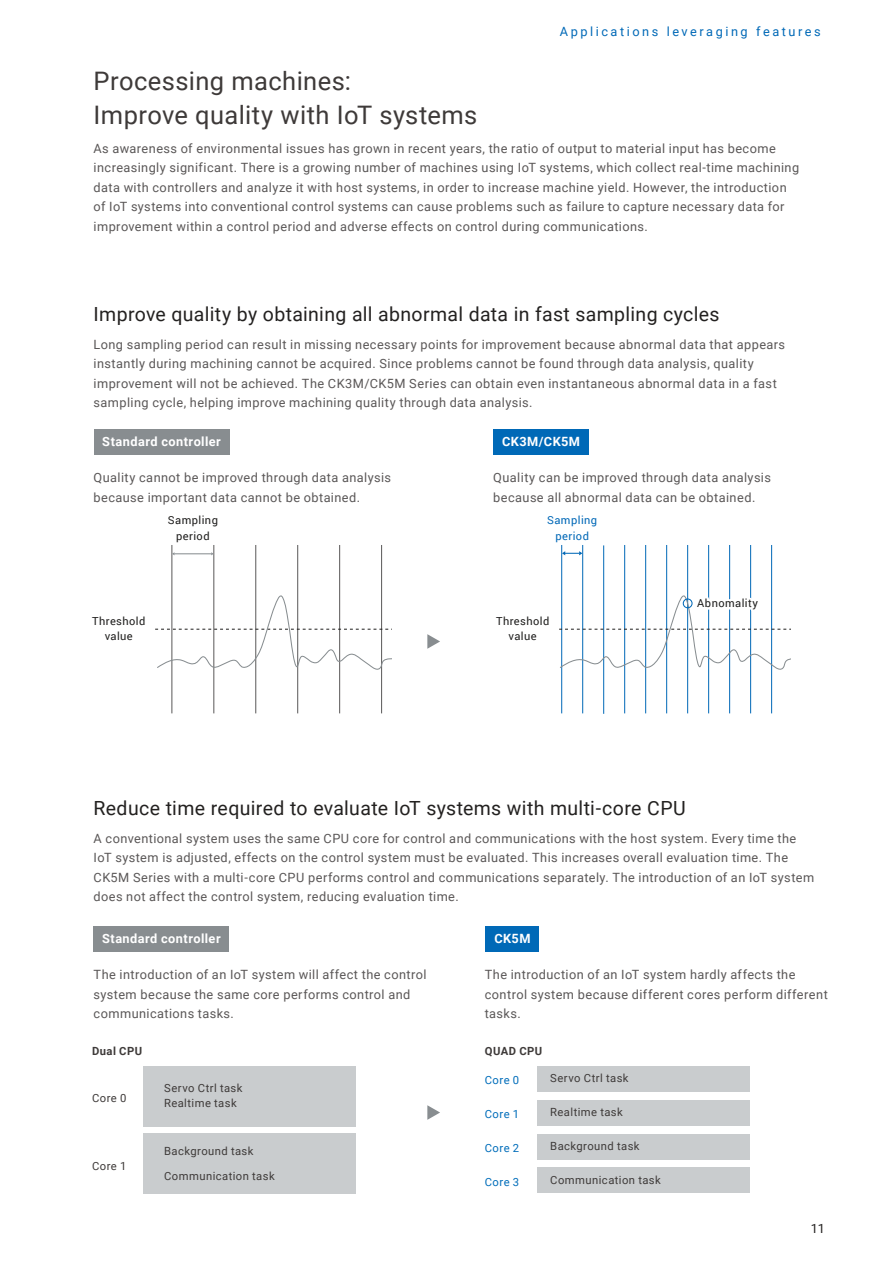
<style>
.page{position:relative;width:893px;height:1263px;background:#fff}
.page>*{position:absolute;margin:0;border:0;box-sizing:border-box;transform-origin:0 0}
.t1{font:25.5px/34.5px "Roboto";letter-spacing:.015em;color:#3e3a39}
.t2{font:19.5px "Roboto";letter-spacing:.015em;color:#232120}
.t3{font:12.75px/19.5px "Roboto";letter-spacing:.035em;color:#5a5757}
.t4{font:700 12.75px "Roboto";letter-spacing:.035em;color:#fff}
.t5{font:12.75px "Roboto";letter-spacing:.2em;color:#0069b7}
.t6{font:12.75px "Roboto";color:#232120}
.t7{font:11.25px/15.8px "Roboto";letter-spacing:.04em;color:#3e3a39}
.t8{font:11.25px "Roboto";letter-spacing:.04em;color:#006dba}
.t9{font:700 11.25px "Roboto";letter-spacing:.04em;color:#3e3a39}
.t10{font:11.1px/15.5px "Roboto";letter-spacing:.04em;color:#1f1e1d;text-align:center}
.t11{font:11.1px/15.5px "Roboto";letter-spacing:.04em;color:#0068b7;text-align:center}
</style>
<div class="page">
<hr style="left:561px;top:545px;width:1px;height:168px;background:#0068b7">
<hr style="left:582px;top:545px;width:1px;height:168px;background:#0068b7">
<hr style="left:624px;top:545px;width:1px;height:168px;background:#0068b7">
<hr style="left:603px;top:545px;width:1px;height:169px;background:#0068b7">
<hr style="left:666px;top:545px;width:1px;height:168px;background:#0068b7">
<hr style="left:645px;top:545px;width:1px;height:168px;background:#0068b7">
<hr style="left:771px;top:545px;width:1px;height:168px;background:#0068b7">
<hr style="left:750px;top:545px;width:1px;height:168px;background:#0068b7">
<hr style="left:729px;top:545px;width:1px;height:168px;background:#0068b7">
<hr style="left:708px;top:545px;width:1px;height:168px;background:#0068b7">
<hr style="left:687px;top:545px;width:1px;height:168px;background:#0068b7">
<svg style="left:559px;top:551px;width:232px;height:119px"></svg>
<div style="left:683px;top:598px;width:10px;height:10px;border:1px solid #0068b7;border-radius:50%"></div>
<hr style="left:172px;top:545px;width:1px;height:168px;background:#595757">
<hr style="left:214px;top:545px;width:1px;height:168px;background:#595757">
<hr style="left:255px;top:545px;width:1px;height:168px;background:#595757">
<hr style="left:381px;top:545px;width:1px;height:168px;background:#595757">
<hr style="left:339px;top:545px;width:1px;height:168px;background:#595757">
<hr style="left:297px;top:545px;width:1px;height:168px;background:#595757">
<hr style="left:174px;top:553px;width:37px;height:1px;background:#878d90">
<svg style="left:155px;top:595px;width:236px;height:75px"></svg>
<div style="left:143px;top:1066px;width:213px;height:60px;background:#c9ccce"></div>
<div style="left:143px;top:1134px;width:213px;height:60px;background:#c9ccce"></div>
<svg style="left:427px;top:634px;width:13px;height:15px"></svg>
<svg style="left:427px;top:1105px;width:13px;height:15px"></svg>
<div style="left:94px;top:926px;width:135px;height:25px;background:#888d90"></div>
<div style="left:94px;top:429px;width:135px;height:26px;background:#888d90"></div>
<div style="left:494px;top:429px;width:95px;height:25px;background:#0069b7"></div>
<div style="left:486px;top:926px;width:53px;height:25px;background:#0069b7"></div>
<div style="left:537px;top:1066px;width:212px;height:25px;background:#c9ccce"></div>
<div style="left:537px;top:1100px;width:212px;height:25px;background:#c9ccce"></div>
<div style="left:537px;top:1134px;width:212px;height:25px;background:#c9ccce"></div>
<div style="left:537px;top:1167px;width:212px;height:26px;background:#c9ccce"></div>
<p class="t5" style="left:560px;top:23px;width:263px">Applications leveraging features</p>
<h1 class="t1" style="left:94px;top:63px;width:385px">Processing machines:<br>Improve quality with IoT systems</h1>
<p class="t3" style="left:94px;top:138px;width:707px">As awareness of environmental issues has grown in recent years, the ratio of output to material input has become increasingly significant. There is a growing number of machines using IoT systems, which collect real-time machining data with controllers and analyze it with host systems, in order to increase machine yield. However, the introduction of IoT systems into conventional control systems can cause problems such as failure to capture necessary data for improvement within a control period and adverse effects on control during communications.</p>
<h2 class="t2" style="left:94px;top:300px;width:628px">Improve quality by obtaining all abnormal data in fast sampling cycles</h2>
<p class="t3" style="left:94px;top:334px;width:693px">Long sampling period can result in missing necessary points for improvement because abnormal data that appears instantly during machining cannot be acquired. Since problems cannot be found through data analysis, quality improvement will not be achieved. The CK3M/CK5M Series can obtain even instantaneous abnormal data in a fast sampling cycle, helping improve machining quality through data analysis.</p>
<p class="t4" style="left:102px;top:433px;width:120px">Standard controller</p>
<p class="t4" style="left:502px;top:433px;width:80px">CK3M/CK5M</p>
<p class="t3" style="left:94px;top:468px;width:299px">Quality cannot be improved through data analysis because important data cannot be obtained.</p>
<p class="t3" style="left:493px;top:467px;width:279px">Quality can be improved through data analysis because all abnormal data can be obtained.</p>
<p class="t10" style="left:168px;top:512px;width:52px">Sampling period</p>
<p class="t11" style="left:547px;top:512px;width:52px">Sampling period</p>
<p class="t10" style="left:697px;top:595px;width:62px">Abnomality</p>
<p class="t10" style="left:92px;top:613px;width:55px">Threshold value</p>
<p class="t10" style="left:496px;top:613px;width:55px">Threshold value</p>
<h2 class="t2" style="left:94px;top:794px;width:594px">Reduce time required to evaluate IoT systems with multi-core CPU</h2>
<p class="t3" style="left:94px;top:828px;width:722px">A conventional system uses the same CPU core for control and communications with the host system. Every time the IoT system is adjusted, effects on the control system must be evaluated. This increases overall evaluation time. The CK5M Series with a multi-core CPU performs control and communications separately. The introduction of an IoT system does not affect the control system, reducing evaluation time.</p>
<p class="t4" style="left:102px;top:930px;width:120px">Standard controller</p>
<p class="t3" style="left:94px;top:964px;width:335px">The introduction of an IoT system will affect the control system because the same core performs control and communications tasks.</p>
<p class="t4" style="left:494px;top:930px;width:38px">CK5M</p>
<p class="t3" style="left:485px;top:964px;width:345px">The introduction of an IoT system hardly affects the control system because different cores perform different tasks.</p>
<p class="t9" style="left:92px;top:1043px;width:52px">Dual CPU</p>
<p class="t9" style="left:485px;top:1043px;width:59px">QUAD CPU</p>
<p class="t7" style="left:92px;top:1089px;width:36px">Core 0</p>
<p class="t8" style="left:485px;top:1072px;width:36px">Core 0</p>
<p class="t8" style="left:485px;top:1106px;width:36px">Core 1</p>
<p class="t8" style="left:485px;top:1140px;width:36px">Core 2</p>
<p class="t8" style="left:485px;top:1174px;width:36px">Core 3</p>
<p class="t7" style="left:164px;top:1079px;width:80px">Servo Ctrl task<br>Realtime task</p>
<p class="t7" style="left:164px;top:1138px;width:112px;line-height:24.5px">Background task<br>Communication task</p>
<p class="t7" style="left:92px;top:1157px;width:36px">Core 1</p>
<p class="t7" style="left:550px;top:1070px;width:80px">Servo Ctrl task</p>
<p class="t7" style="left:550px;top:1104px;width:74px">Realtime task</p>
<p class="t7" style="left:550px;top:1137px;width:91px">Background task</p>
<p class="t7" style="left:550px;top:1171px;width:112px">Communication task</p>
<p class="t6" style="left:811px;top:1220px;width:16px">11</p>
</div>
